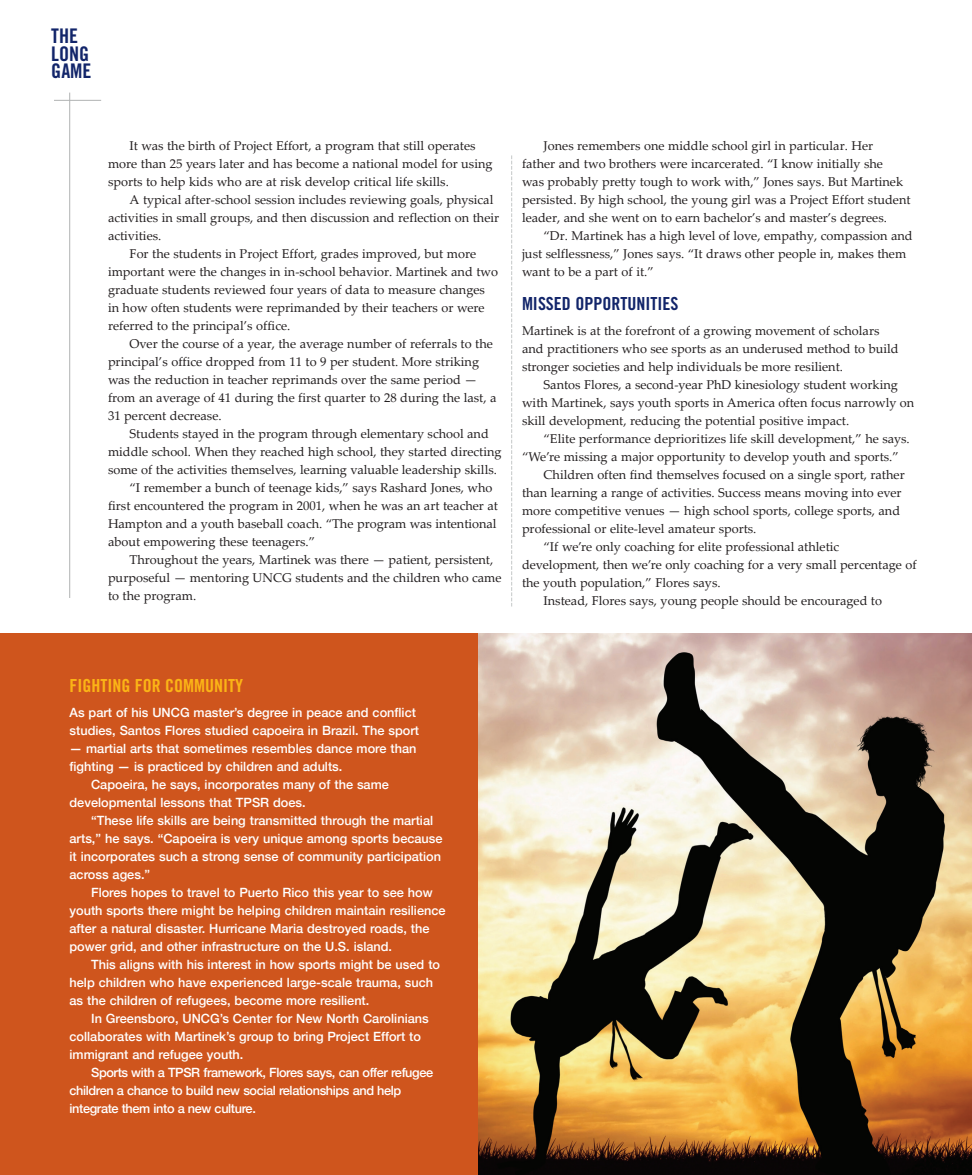
<style>
.page{position:relative;width:972px;height:1175px;background:#fff}
.page>*{position:absolute;margin:0;border:0;box-sizing:border-box;transform-origin:0 0}
.t1{font:20.1px/17.5px "Trade Gothic Bold Cond Twenty";color:#12256a}
.t2{font:18px "Trade Gothic Bold Cond Twenty";color:#fbb416}
.t3{font:18px "Trade Gothic Bold Cond Twenty";color:#12256a}
.t4{font:12.75px/18px "Palatino Linotype";color:#231f20}
.t5{font:500 12.75px/18px "Helvetica Neue";color:#fff}
.t6{font:500 12.75px "Helvetica Neue";letter-spacing:-.03em;color:#fff}
</style>
<div class="page">
<img style="left:477px;top:634px;width:495px;height:540px">
<div style="left:0;top:634px;width:477px;height:540px;background:#cf551d"></div>
<hr style="left:69px;top:93px;width:1px;height:505px;background:#b0b2b3">
<hr style="left:54px;top:100px;width:47px;height:1px;background:#b0b2b3">
<svg style="left:511px;top:155px;width:1px;height:451px"></svg>
<h1 class="t1" style="left:51px;top:27px;width:42px">THE<br>LONG<br>GAME</h1>
<p class="t4" style="left:108px;top:136px;width:386px;text-indent:22px">It was the birth of Project Effort, a program that still operates more than 25 years later and has become a national model for using sports to help kids who are at risk develop critical life skills.</p>
<p class="t4" style="left:130px;top:190px;width:365px">A typical after-school session includes reviewing goals, physical</p>
<p class="t4" style="left:108px;top:208px;width:393px">activities in small groups, and then discussion and reflection on their</p>
<p class="t4" style="left:108px;top:226px;width:55px">activities.</p>
<p class="t4" style="left:130px;top:244px;width:348px">For the students in Project Effort, grades improved, but more</p>
<p class="t4" style="left:108px;top:262px;width:392px">important were the changes in in-school behavior. Martinek and two</p>
<p class="t4" style="left:108px;top:280px;width:378px">graduate students reviewed four years of data to measure changes</p>
<p class="t4" style="left:108px;top:298px;width:378px">in how often students were reprimanded by their teachers or were</p>
<p class="t4" style="left:108px;top:316px;width:184px">referred to the principal’s office.</p>
<p class="t4" style="left:130px;top:334px;width:365px">Over the course of a year, the average number of referrals to the</p>
<p class="t4" style="left:108px;top:352px;width:373px">principal’s office dropped from 11 to 9 per student. More striking</p>
<p class="t4" style="left:108px;top:370px;width:371px">was the reduction in teacher reprimands over the same period —</p>
<p class="t4" style="left:108px;top:388px;width:390px">from an average of 41 during the first quarter to 28 during the last, a</p>
<p class="t4" style="left:108px;top:406px;width:115px">31 percent decrease.</p>
<p class="t4" style="left:130px;top:424px;width:361px">Students stayed in the program through elementary school and</p>
<p class="t4" style="left:108px;top:442px;width:395px">middle school. When they reached high school, they started directing</p>
<p class="t4" style="left:108px;top:460px;width:391px">some of the activities themselves, learning valuable leadership skills.</p>
<p class="t4" style="left:130px;top:478px;width:364px">“I remember a bunch of teenage kids,” says Rashard Jones, who</p>
<p class="t4" style="left:108px;top:496px;width:391px">first encountered the program in 2001, when he was an art teacher at</p>
<p class="t4" style="left:108px;top:514px;width:390px">Hampton and a youth baseball coach. “The program was intentional</p>
<p class="t4" style="left:108px;top:532px;width:209px">about empowering these teenagers.”</p>
<p class="t4" style="left:130px;top:550px;width:365px">Throughout the years, Martinek was there — patient, persistent,</p>
<p class="t4" style="left:108px;top:568px;width:395px">purposeful — mentoring UNCG students and the children who came</p>
<p class="t4" style="left:108px;top:586px;width:90px">to the program.</p>
<p class="t4" style="left:522px;top:136px;width:390px;text-indent:22px">Jones remembers one middle school girl in particular. Her<br>father and two brothers were incarcerated. “I know initially she<br>was probably pretty tough to work with,” Jones says. But Martinek persisted. By high school, the young girl was a Project Effort student leader, and she went on to earn bachelor’s and master’s degrees.</p>
<p class="t4" style="left:522px;top:226px;width:392px;text-indent:22px">“Dr. Martinek has a high level of love, empathy, compassion and just selflessness,” Jones says. “It draws other people in, makes them want to be a part of it.”</p>
<h2 class="t3" style="left:522px;top:293px;width:158px">MISSED OPPORTUNITIES</h2>
<p class="t4" style="left:522px;top:321px;width:378px">Martinek is at the forefront of a growing movement of scholars and practitioners who see sports as an underused method to build stronger societies and help individuals be more resilient.</p>
<p class="t4" style="left:522px;top:375px;width:394px;text-indent:22px">Santos Flores, a second-year PhD kinesiology student working with Martinek, says youth sports in America often focus narrowly on skill development, reducing the potential positive impact.</p>
<p class="t4" style="left:544px;top:429px;width:368px">“Elite performance deprioritizes life skill development,” he says.</p>
<p class="t4" style="left:522px;top:447px;width:378px">“We’re missing a major opportunity to develop youth and sports.”</p>
<p class="t4" style="left:544px;top:465px;width:363px">Children often find themselves focused on a single sport, rather</p>
<p class="t4" style="left:522px;top:483px;width:381px">than learning a range of activities. Success means moving into ever</p>
<p class="t4" style="left:522px;top:501px;width:380px">more competitive venues — high school sports, college sports, and</p>
<p class="t4" style="left:522px;top:519px;width:236px">professional or elite-level amateur sports.</p>
<p class="t4" style="left:544px;top:537px;width:297px">“If we’re only coaching for elite professional athletic</p>
<p class="t4" style="left:522px;top:555px;width:396px">development, then we’re only coaching for a very small percentage of</p>
<p class="t4" style="left:522px;top:573px;width:200px">the youth population,” Flores says.</p>
<p class="t4" style="left:544px;top:591px;width:340px">Instead, Flores says, young people should be encouraged to</p>
<h2 class="t2" style="left:70px;top:674px;width:175px">FIGHTING FOR COMMUNITY</h2>
<p class="t5" style="left:70px;top:702px;width:351px">As part of his UNCG master’s degree in peace and conflict studies, Santos Flores studied capoeira in Brazil. The sport</p>
<p class="t5" style="left:70px;top:738px;width:348px">— martial arts that sometimes resembles dance more than</p>
<p class="t5" style="left:70px;top:756px;width:274px">fighting — is practiced by children and adults.</p>
<p class="t5" style="left:91px;top:774px;width:299px">Capoeira, he says, incorporates many of the same</p>
<p class="t5" style="left:70px;top:792px;width:238px">developmental lessons that TPSR does.</p>
<p class="t5" style="left:91px;top:810px;width:344px">“These life skills are being transmitted through the martial</p>
<p class="t5" style="left:70px;top:828px;width:375px">arts,” he says. “Capoeira is very unique among sports because</p>
<p class="t5" style="left:70px;top:846px;width:373px">it incorporates such a strong sense of community participation</p>
<p class="t5" style="left:70px;top:864px;width:82px">across ages.”</p>
<p class="t5" style="left:91px;top:882px;width:343px">Flores hopes to travel to Puerto Rico this year to see how</p>
<p class="t5" style="left:70px;top:900px;width:378px">youth sports there might be helping children maintain resilience</p>
<p class="t5" style="left:70px;top:918px;width:362px">after a natural disaster. Hurricane Maria destroyed roads, the</p>
<p class="t5" style="left:70px;top:936px;width:324px">power grid, and other infrastructure on the U.S. island.</p>
<p class="t5" style="left:91px;top:954px;width:351px">This aligns with his interest in how sports might be used to</p>
<p class="t5" style="left:70px;top:972px;width:365px">help children who have experienced large-scale trauma, such</p>
<p class="t5" style="left:70px;top:990px;width:301px">as the children of refugees, become more resilient.</p>
<p class="t5" style="left:91px;top:1008px;width:339px">In Greensboro, UNCG’s Center for New North Carolinians</p>
<p class="t5" style="left:70px;top:1026px;width:353px">collaborates with Martinek’s group to bring Project Effort to</p>
<p class="t5" style="left:70px;top:1044px;width:175px">immigrant and refugee youth.</p>
<p class="t6" style="left:91px;top:1062px;width:344px">Sports with a TPSR framework, Flores says, can offer refugee</p>
<p class="t6" style="left:70px;top:1080px;width:333px">children a chance to build new social relationships and help</p>
<p class="t6" style="left:70px;top:1098px;width:188px">integrate them into a new culture.</p>
</div>
